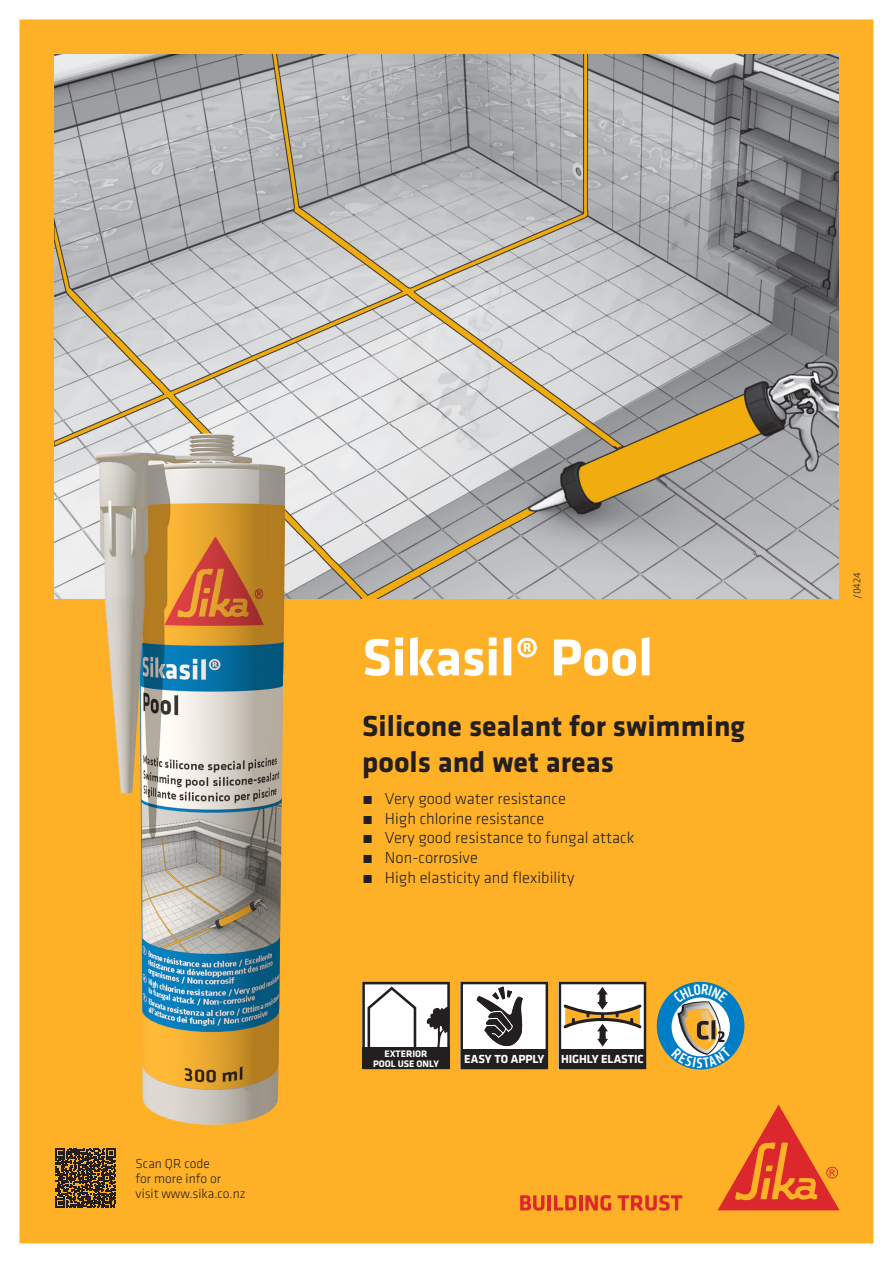
<style>
.page{position:relative;width:893px;height:1263px;background:#fff}
.page>*{position:absolute;margin:0;border:0;box-sizing:border-box;transform-origin:0 0}
.t1{font:700 67.05px "Klavika";color:#231f20}
.t2{font:700 54px "Klavika";color:#fff}
.t3{font:700 30px/36px "Klavika";color:#231f20}
.t4{font:300 16.5px "Klavika";color:#231f20}
.t5{font:300 13.5px/15px "Klavika";color:#231f20}
.t6{font:700 12.15px "Klavika";letter-spacing:-.01em;color:#fff}
.t7{font:300 10.5px "Klavika";color:#231f20}
.t8{font:700 9.75px/9.8px "Klavika";color:#fff;text-align:center}
</style>
<div class="page">
<div style="left:10px;top:10px;width:873px;height:1243px;background:#feb127"></div>
<div style="left:0;top:0;width:893px;height:1263px;border:20px solid #fff"></div>
<svg style="left:520px;top:1195px;width:24px;height:16px"></svg>
<hr style="left:547px;top:1195px;width:4px;height:15px;background:#dc272d">
<svg style="left:554px;top:1195px;width:22px;height:15px"></svg>
<hr style="left:579px;top:1195px;width:3px;height:15px;background:#dc272d">
<svg style="left:585px;top:1195px;width:26px;height:16px"></svg>
<svg style="left:618px;top:1195px;width:64px;height:16px"></svg>
<svg style="left:718px;top:1105px;width:122px;height:105px"></svg>
<img style="left:54px;top:54px;width:785px;height:545px">
<svg style="left:56px;top:1148px;width:60px;height:60px"></svg>
<img style="left:75px;top:415px;width:232px;height:710px">
<svg style="left:460px;top:982px;width:88px;height:87px;background:#969495"></svg>
<svg style="left:559px;top:982px;width:87px;height:87px;background:#a7a097"></svg>
<svg style="left:362px;top:982px;width:88px;height:87px;background:#a2a0a0"></svg>
<svg style="left:657px;top:982px;width:87px;height:87px"></svg>
<p class="t5" style="left:136px;top:1156px;width:76px">Scan QR code</p>
<p class="t5" style="left:136px;top:1171px;width:112px">for more info or visit www.sika.co.nz</p>
<p class="t2" style="left:362px;top:628px;width:292px">Sikasil® Pool</p>
<p class="t3" style="left:362px;top:709px;width:384px">Silicone sealant for swimming pools and wet areas</p>
<p class="t4" style="left:362px;top:789px;width:205px">˺ Very good water resistance</p>
<p class="t4" style="left:362px;top:809px;width:183px">˺ High chlorine resistance</p>
<p class="t4" style="left:362px;top:829px;width:274px">˺ Very good resistance to fungal attack</p>
<p class="t4" style="left:362px;top:849px;width:117px">˺ Non-corrosive</p>
<p class="t4" style="left:362px;top:868px;width:214px">˺ High elasticity and flexibility</p>
<p class="t1" style="left:308px;top:670px;width:128px">Pool</p>
<p class="t8" style="left:373px;top:1049px;width:67px">EXTERIOR<br>POOL USE ONLY</p>
<p class="t6" style="left:464px;top:1050px;width:82px">EASY TO APPLY</p>
<p class="t6" style="left:561px;top:1050px;width:84px">HIGHLY ELASTIC</p>
<p class="t7" style="left:851px;top:599px;width:28px;rotate:-90deg">/0424</p>
</div>
